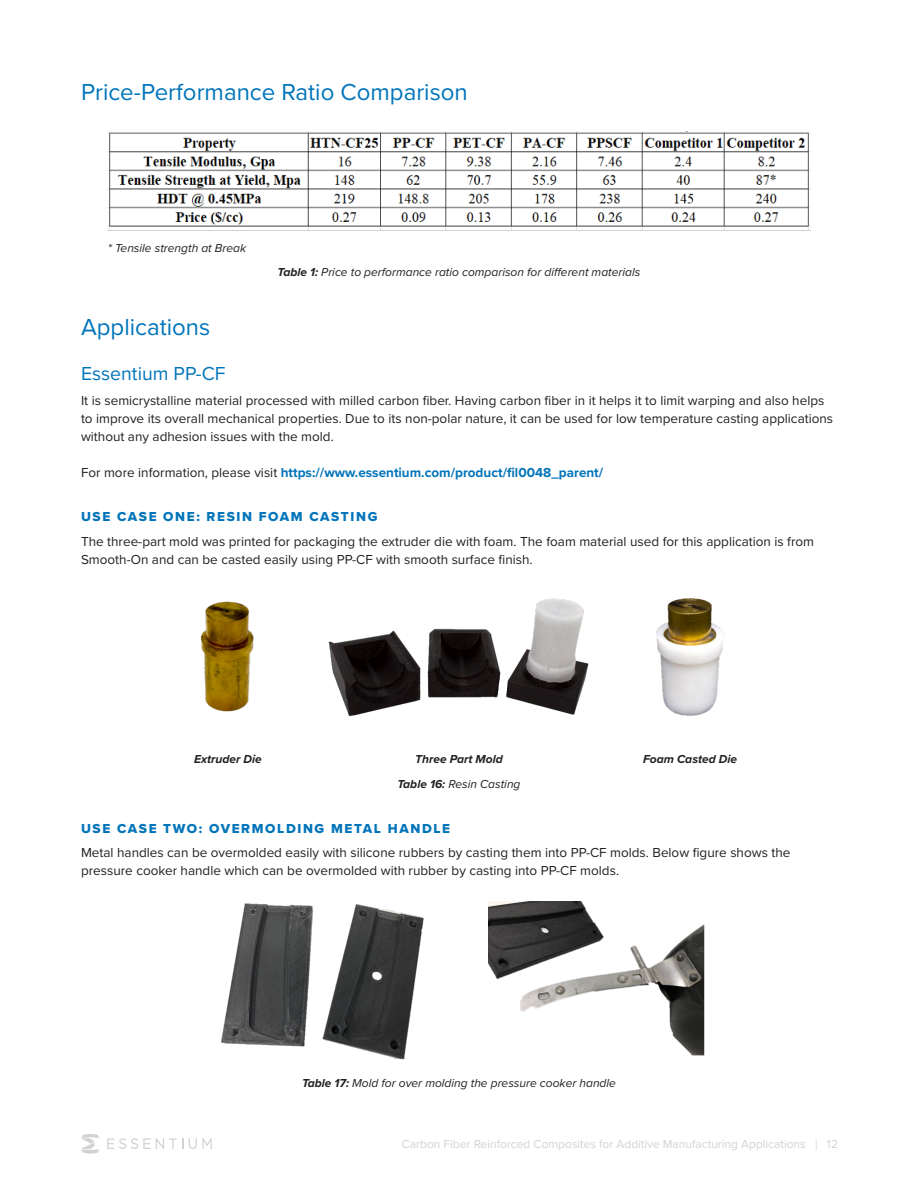
<style>
.page{position:relative;width:918px;height:1188px;background:#fff}
.page>*{position:absolute;margin:0;border:0;box-sizing:border-box;transform-origin:0 0}
.t1{font:24px "Proxima Nova";color:#0075bb}
.t2{font:19.5px "Proxima Nova";color:#0075bb}
.t3{font:13.5px/18px "Proxima Nova";color:#231f20}
.t4{font:700 13.5px "Proxima Nova";color:#0274ba}
.t5{font:13.5px "Proxima Nova Extrabld";letter-spacing:.12em;color:#0274ba}
.t6{font:italic 12px "Proxima Nova";color:#231f20}
.t7{font:12px "Proxima Nova";color:#d1d2d4}
.t8{font:italic 700 12px "Proxima Nova";color:#231f20}
.s1{font-weight:700}
.s2{font-weight:400;color:#231f20}
.s3{font-size:15.9px}
</style>
<div class="page">
<img style="left:108px;top:132px;width:702px;height:99px">
<img style="left:200px;top:601px;width:54px;height:111px">
<img style="left:328px;top:598px;width:261px;height:119px">
<img style="left:656px;top:598px;width:69px;height:118px">
<img style="left:221px;top:903px;width:203px;height:157px">
<img style="left:488px;top:902px;width:216px;height:154px">
<svg style="left:81px;top:1134px;width:18px;height:20px"></svg>
<svg style="left:107px;top:1138px;width:76px;height:11px"></svg>
<svg style="left:189px;top:1138px;width:23px;height:11px"></svg>
<p class="t1" style="left:81px;top:74px;width:388px">Price-Performance Ratio Comparison</p>
<p class="t6" style="left:108px;top:240px;width:140px">* Tensile strength at Break</p>
<p class="t1" style="left:81px;top:309px;width:131px">Applications</p>
<p class="t6" style="left:278px;top:263px;width:364px"><span class="s1">Table 1:</span> Price to performance ratio comparison for different materials</p>
<p class="t2" style="left:81px;top:359px;width:146px">Essentium PP-CF</p>
<p class="t3" style="left:81px;top:391px;width:754px">It is semicrystalline material processed with milled carbon fiber. Having carbon fiber in it helps it to limit warping and also helps to improve its overall mechanical properties. Due to its non-polar nature, it can be used for low temperature casting applications without any adhesion issues with the mold.</p>
<p class="t4" style="left:81px;top:462px;width:524px"><span class="s2">For more information, please visit</span> https://www.essentium.com/product/fil0048_parent/</p>
<p class="t5" style="left:81px;top:507px;width:298px">USE CASE ONE: RESIN FOAM CASTING</p>
<p class="t3" style="left:81px;top:532px;width:735px">The three-part mold was printed for packaging the extruder die with foam. The foam material used for this application is from<br>Smooth-On and can be casted easily using PP-CF with smooth surface finish.</p>
<p class="t8" style="left:194px;top:750px;width:69px">Extruder Die</p>
<p class="t8" style="left:415px;top:750px;width:89px">Three Part Mold</p>
<p class="t6" style="left:397px;top:775px;width:125px"><span class="s1">Table 16:</span> Resin Casting</p>
<p class="t8" style="left:643px;top:750px;width:96px">Foam Casted Die</p>
<p class="t5" style="left:81px;top:818px;width:371px">USE CASE TWO: OVERMOLDING METAL HANDLE</p>
<p class="t3" style="left:81px;top:843px;width:711px">Metal handles can be overmolded easily with silicone rubbers by casting them into PP-CF molds. Below figure shows the pressure cooker handle which can be overmolded with rubber by casting into PP-CF molds.</p>
<p class="t6" style="left:302px;top:1074px;width:315px"><span class="s1">Table 17:</span> Mold for over molding the pressure cooker handle</p>
<p class="t7" style="left:402px;top:1135px;width:438px">Carbon Fiber Reinforced Composites for Additive Manufacturing Applications <span class="s3">|</span> 12</p>
</div>
